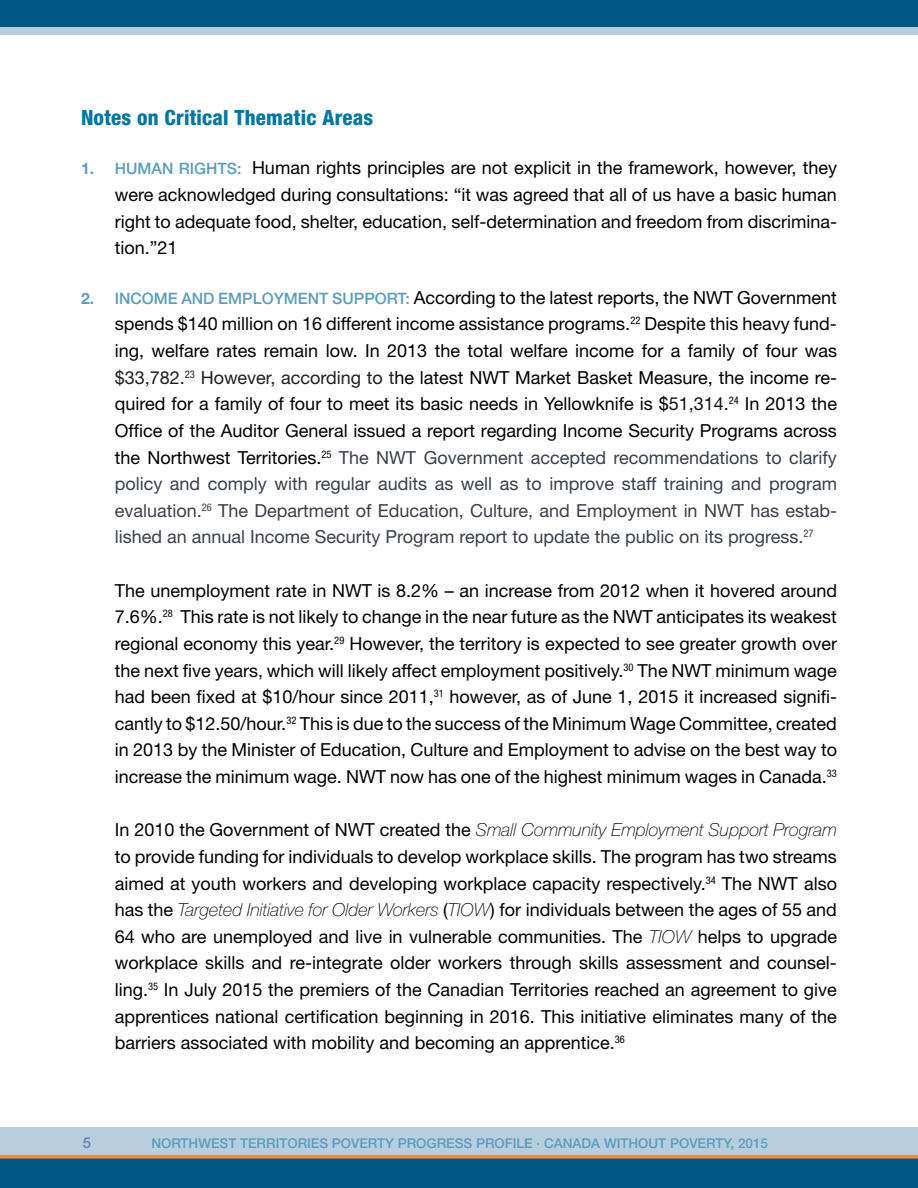
<style>
.page{position:relative;width:918px;height:1188px;background:#fff}
.page>*{position:absolute;margin:0;border:0;box-sizing:border-box;transform-origin:0 0}
.t1{font:800 condensed 21px "Helvetica Neue";letter-spacing:.01em;color:#0077a2}
.t2{font:18px/26.5px "Helvetica Neue";color:#000;text-align:justify}
.t3{font:500 15px "Helvetica Neue";color:#6785a8}
.t4{font:500 13.5px "Helvetica Neue";color:#5b9dbf}
.s1{font-weight:700;font-size:15.75px;color:#5b9dbf}
.s2{font-weight:500;font-size:15.75px;color:#5b9dbf}
.s3{color:#211e1e}
.s4{color:#121212}
.s5{color:#394049}
.s6{font-weight:100;font-style:italic}
</style>
<div class="page">
<div style="left:0;top:1128px;width:918px;height:35px;background:#b7cedf"></div>
<div style="left:0;top:5px;width:918px;height:30px;background:#b7cedf"></div>
<div style="left:0;top:1155px;width:918px;height:33px;background:#005783"></div>
<div style="left:0;top:0;width:918px;height:27px;background:#005783"></div>
<svg style="left:0;top:1155px;width:918px;height:4px;background:#db833a"></svg>
<p class="t1" style="left:81px;top:105px;width:294px">Notes on Critical Thematic Areas</p>
<p class="t2" style="left:115px;top:155px;width:724px;text-indent:-34px"><span class="s1">1.</span> <span class="s2">HUMAN RIGHTS:</span> Human rights principles are not explicit in the framework, however, they were acknowledged during consultations: “it was agreed that all of us have a basic human right to adequate food, shelter, education, self-determination and freedom from discrimina&shy;tion.”21</p>
<p class="t2" style="left:115px;top:284px;width:724px;text-indent:-34px"><span class="s1">2.</span> <span class="s2">INCOME AND EMPLOYMENT SUPPORT:</span> According to the latest reports, the NWT Government spends $140 million on 16 different income assistance programs.<sup>22</sup> Despite this heavy fund&shy;ing, welfare rates remain low. In 2013 the total welfare income for a family of four was <span class="s3">$33,782.</span><sup>23</sup> <span class="s3">However, according to t</span>he latest NWT Market Basket Measure, the income re&shy;quired for a family of four to meet its basic needs in Yellowknife is $<span class="s4">51,314</span>.<sup>24</sup> In 2013 the Office of the Auditor General issued a report regarding Income Security Programs across the Northwest Territories.<sup>25</sup> <span class="s5">The NWT Government accepted recommendations to clarify policy and comply with regular audits as well as to improve staff training and program evaluation.</span><sup>26</sup> <span class="s5">The Department of Education, Culture, and Employment in NWT has estab&shy;lished an annual Income Security Program report to update the public on its progress.</span><sup>27</sup></p>
<p class="t2" style="left:115px;top:577px;width:724px">The unemployment rate in NWT is 8.2% – an increase from 2012 when it hovered around 7.6%.<sup>28</sup> This rate is not likely to change in the near future as the NWT anticipates its weakest regional economy this year.<sup>29</sup> However, the territory is expected to see greater growth over the next five years, which will likely affect employment positively.<sup>30</sup> The NWT minimum wage had been fixed at $10/hour since 2011,<sup>31</sup> however, as of June 1, 2015 it increased signifi&shy;cantly to $12.50/hour.<sup>32</sup> This is due to the success of the Minimum Wage Committee, created in 2013 by the Minister of Education, Culture and Employment to advise on the best way to increase the minimum wage. NWT now has one of the highest minimum wages in Canada.<sup>33</sup></p>
<p class="t2" style="left:115px;top:816px;width:724px">In 2010 the Government of NWT created the <span class="s6">Small Community Employment Support Program </span>to provide funding for individuals to develop workplace skills. The program has two streams aimed at youth workers and developing workplace capacity respectively.<sup>34</sup> The NWT also has the <span class="s6">Targeted Initiative for Older Workers</span> (<span class="s6">TIOW</span>) for individuals between the ages of 55 and 64 who are unemployed and live in vulnerable communities. The <span class="s6">TIOW</span> helps to upgrade workplace skills and re-integrate older workers through skills assessment and counsel&shy;ling.<sup>35</sup> In July 2015 the premiers of the Canadian Territories reached an agreement to give apprentices national certification beginning in 2016. This initiative eliminates many of the barriers associated with mobility and becoming an apprentice.<sup>36</sup></p>
<p class="t3" style="left:83px;top:1134px;width:10px">5</p>
<p class="t4" style="left:151px;top:1135px;width:618px">NORTHWEST TERRITORIES POVERTY PROGRESS PROFILE · CANADA WITHOUT POVERTY, 2015</p>
</div>
